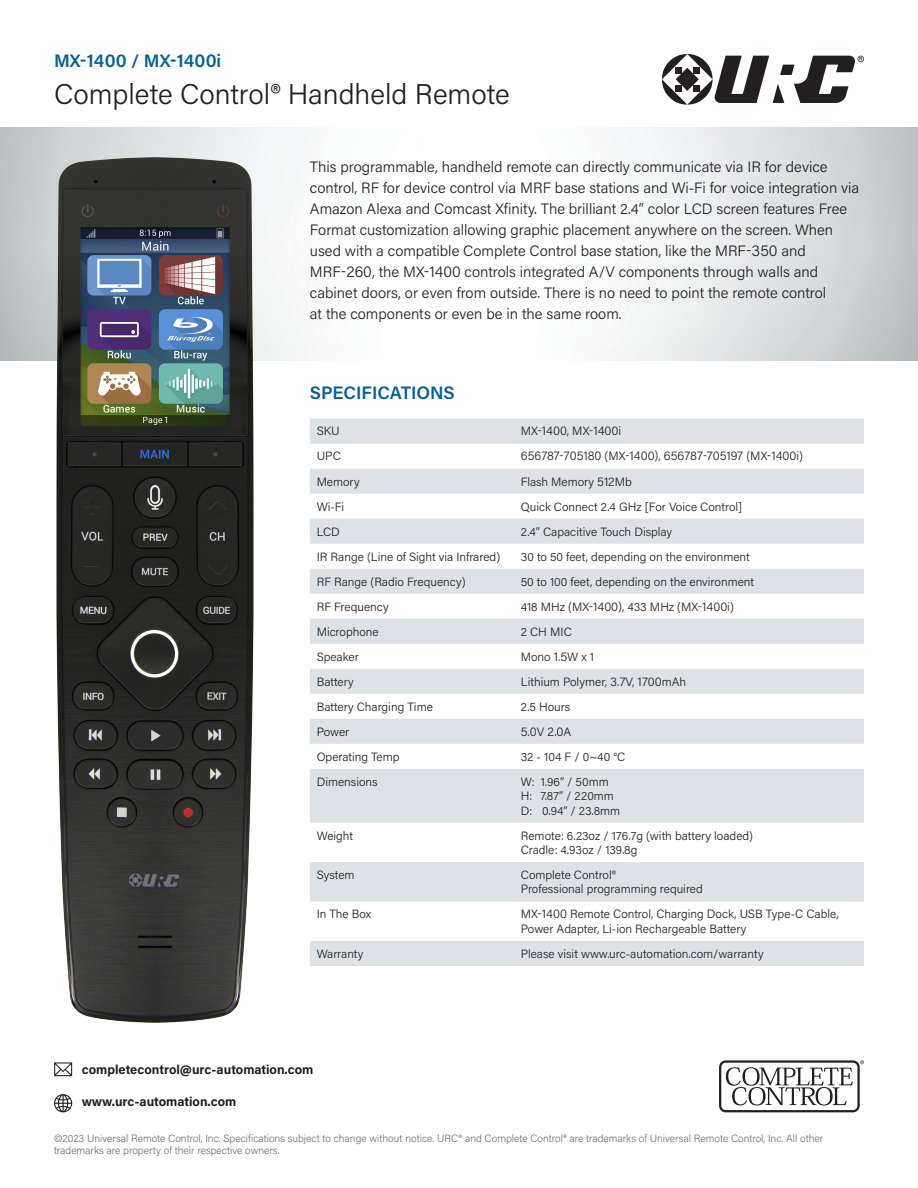
<style>
.page{position:relative;width:918px;height:1188px;background:#fff}
.page>*{position:absolute;margin:0;border:0;box-sizing:border-box;transform-origin:0 0}
.Main_Body_Subheader{font:300 28.5px "Acumin Pro";color:#231f20}
.Main_Body_Subheader-2{font:600 18px "Acumin Pro";color:#006198}
.Main_Body_Subheader-3{font:300 15px/21px "Acumin Pro";color:#231f20}
.Main_Body_Subheader-4{font:700 12.9px "Acumin Pro";color:#231f20}
.Main_Body_Subheader-5{font:300 12px/14.4px "Acumin Pro";color:#231f20}
.Highlights_Bold{font:300 12px/14.4px "Acumin Pro";color:#231f20}
.Front_Page_Body{font:300 12px "Acumin Pro";color:#231f20}
.Front_Page_Body-2{font:200 10.5px "Acumin Pro";color:#57585a}
</style>
<div class="page">
<svg style="left:662px;top:54px;width:202px;height:51px"></svg>
<svg style="left:54px;top:1094px;width:18px;height:18px"></svg>
<svg style="left:54px;top:1062px;width:18px;height:14px"></svg>
<svg style="left:719px;top:1060px;width:145px;height:52px"></svg>
<svg style="left:310px;top:419px;width:554px;height:547px;fill:#dde2e6"></svg>
<img style="left:54px;top:149px;width:202px;height:874px">
<p class="Main_Body_Subheader-2" style="left:54px;top:48px;width:169px">MX-1400 / MX-1400i</p>
<p class="Main_Body_Subheader" style="left:54px;top:74px;width:457px">Complete Control® Handheld Remote</p>
<p class="Main_Body_Subheader-3" style="left:310px;top:156px;width:551px">This programmable, handheld remote can directly communicate via IR for device control, RF for device control via MRF base stations and Wi-Fi for voice integration via Amazon Alexa and Comcast Xfinity. The brilliant 2.4” color LCD screen features Free Format customization allowing graphic placement anywhere on the screen. When used with a compatible Complete Control base station, like the MRF-350 and</p>
<p class="Main_Body_Subheader-3" style="left:310px;top:261px;width:518px">MRF-260, the MX-1400 controls integrated A/V components through walls and cabinet doors, or even from outside. There is no need to point the remote control</p>
<p class="Main_Body_Subheader-3" style="left:310px;top:303px;width:313px">at the components or even be in the same room.</p>
<p class="Main_Body_Subheader-2" style="left:310px;top:380px;width:146px">SPECIFICATIONS</p>
<p class="Main_Body_Subheader-5" style="left:317px;top:424px;width:25px">SKU</p>
<p class="Main_Body_Subheader-5" style="left:521px;top:424px;width:102px">MX-1400, MX-1400i</p>
<p class="Main_Body_Subheader-5" style="left:317px;top:449px;width:26px">UPC</p>
<p class="Main_Body_Subheader-5" style="left:521px;top:449px;width:284px">656787-705180 (MX-1400), 656787-705197 (MX-1400i)</p>
<p class="Main_Body_Subheader-5" style="left:317px;top:474px;width:44px">Memory</p>
<p class="Main_Body_Subheader-5" style="left:521px;top:474px;width:113px">Flash Memory 512Mb</p>
<p class="Main_Body_Subheader-5" style="left:317px;top:499px;width:29px">Wi-Fi</p>
<p class="Main_Body_Subheader-5" style="left:521px;top:499px;width:223px">Quick Connect 2.4 GHz [For Voice Control]</p>
<p class="Main_Body_Subheader-5" style="left:317px;top:524px;width:25px">LCD</p>
<p class="Main_Body_Subheader-5" style="left:521px;top:524px;width:153px">2.4” Capacitive Touch Display</p>
<p class="Main_Body_Subheader-5" style="left:317px;top:549px;width:185px">IR Range (Line of Sight via Infrared)</p>
<p class="Main_Body_Subheader-5" style="left:521px;top:549px;width:231px">30 to 50 feet, depending on the environment</p>
<p class="Main_Body_Subheader-5" style="left:317px;top:574px;width:150px">RF Range (Radio Frequency)</p>
<p class="Main_Body_Subheader-5" style="left:521px;top:574px;width:235px">50 to 100 feet, depending on the environment</p>
<p class="Main_Body_Subheader-5" style="left:317px;top:599px;width:73px">RF Frequency</p>
<p class="Main_Body_Subheader-5" style="left:521px;top:599px;width:215px">418 MHz (MX-1400), 433 MHz (MX-1400i)</p>
<p class="Main_Body_Subheader-5" style="left:317px;top:624px;width:63px">Microphone</p>
<p class="Main_Body_Subheader-5" style="left:521px;top:624px;width:52px">2 CH MIC</p>
<p class="Main_Body_Subheader-5" style="left:317px;top:649px;width:44px">Speaker</p>
<p class="Main_Body_Subheader-5" style="left:521px;top:649px;width:75px">Mono 1.5W x 1</p>
<p class="Main_Body_Subheader-5" style="left:317px;top:674px;width:39px">Battery</p>
<p class="Main_Body_Subheader-5" style="left:521px;top:674px;width:167px">Lithium Polymer, 3.7V, 1700mAh</p>
<p class="Main_Body_Subheader-5" style="left:317px;top:699px;width:118px">Battery Charging Time</p>
<p class="Main_Body_Subheader-5" style="left:521px;top:699px;width:51px">2.5 Hours</p>
<p class="Main_Body_Subheader-5" style="left:317px;top:724px;width:34px">Power</p>
<p class="Main_Body_Subheader-5" style="left:521px;top:724px;width:52px">5.0V 2.0A</p>
<p class="Front_Page_Body" style="left:317px;top:748px;width:84px">Operating Temp</p>
<p class="Main_Body_Subheader-5" style="left:521px;top:749px;width:106px">32 - 104 F / 0~40 °C</p>
<p class="Front_Page_Body" style="left:317px;top:773px;width:62px">Dimensions</p>
<p class="Highlights_Bold" style="left:521px;top:774px;width:101px">W: 1.96” / 50mm<br>H: 7.87” / 220mm<br>D: 0.94” / 23.8mm</p>
<p class="Front_Page_Body" style="left:317px;top:827px;width:38px">Weight</p>
<p class="Highlights_Bold" style="left:521px;top:828px;width:234px">Remote: 6.23oz / 176.7g (with battery loaded)</p>
<p class="Highlights_Bold" style="left:521px;top:842px;width:118px">Cradle: 4.93oz / 139.8g</p>
<p class="Front_Page_Body" style="left:317px;top:867px;width:39px">System</p>
<p class="Main_Body_Subheader-5" style="left:521px;top:867px;width:97px">Complete Control®</p>
<p class="Main_Body_Subheader-5" style="left:521px;top:882px;width:184px">Professional programming required</p>
<p class="Front_Page_Body" style="left:317px;top:906px;width:56px">In The Box</p>
<p class="Main_Body_Subheader-5" style="left:521px;top:907px;width:319px">MX-1400 Remote Control, Charging Dock, USB Type-C Cable,<br>Power Adapter, Li-ion Rechargeable Battery</p>
<p class="Front_Page_Body" style="left:317px;top:945px;width:48px">Warranty</p>
<p class="Main_Body_Subheader-5" style="left:521px;top:946px;width:244px">Please visit www.urc-automation.com/warranty</p>
<p class="Main_Body_Subheader-4" style="left:82px;top:1061px;width:233px">completecontrol@urc-automation.com</p>
<p class="Main_Body_Subheader-4" style="left:82px;top:1093px;width:156px">www.urc-automation.com</p>
<p class="Front_Page_Body-2" style="left:54px;top:1132px;width:771px">©2023 Universal Remote Control, Inc. Specifications subject to change without notice. URC® and Complete Control® are trademarks of Universal Remote Control, Inc. All other</p>
<p class="Front_Page_Body-2" style="left:54px;top:1144px;width:227px">trademarks are property of their respective owners.</p>
</div>
